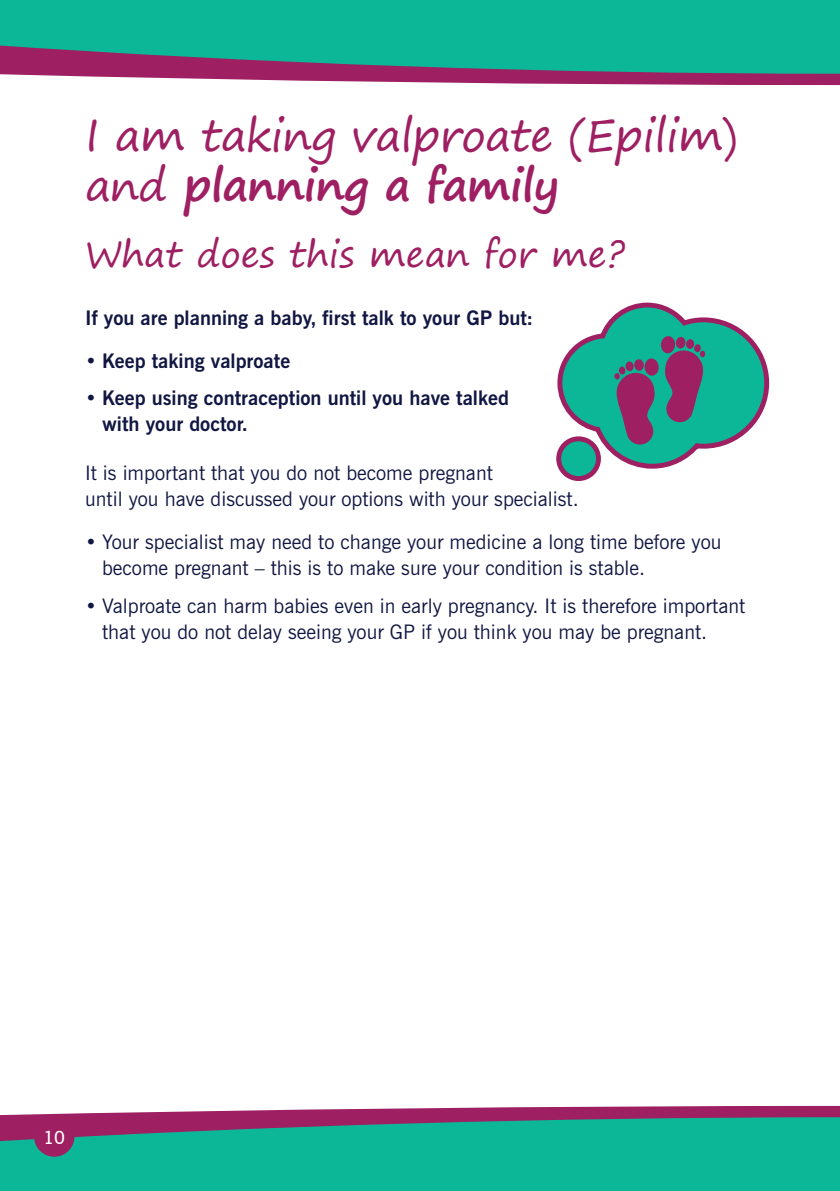
<style>
.page{position:relative;width:840px;height:1191px;background:#fff}
.page>*{position:absolute;margin:0;border:0;box-sizing:border-box;transform-origin:0 0}
.t1{font:44px/50px "Segoe Print";letter-spacing:-.02em;color:#9e1f62}
.t2{font:36px "Segoe Print";color:#9e1f62}
.t3{font:20px/26px "News Gothic BT";color:#111742}
.t4{font:700 20px/26px "News Gothic BT";color:#111742}
.t5{font:600 18px "News Gothic BT";color:#fff}
.s1{font-weight:700}
.s2{font-weight:400}
</style>
<div class="page">
<svg style="left:0;top:1106px;width:839px;height:11px;fill:#9e1f62"></svg>
<svg style="left:0;top:1117px;width:839px;height:74px;background:#19a790"></svg>
<svg style="left:0;top:74px;width:839px;height:11px;fill:#9e1f62"></svg>
<svg style="left:0;top:0;width:839px;height:74px;background:#1ea38f"></svg>
<div style="left:34px;top:1116px;width:40px;height:40px;background:#9e1f62;border-radius:50%"></div>
<div style="left:556px;top:436px;width:44px;height:45px;border:10px solid #9e1f62;border-radius:50%"></div>
<div style="left:561px;top:441px;width:34px;height:35px;background:#0bb796;border-radius:50%"></div>
<svg style="left:556px;top:303px;width:212px;height:170px"></svg>
<h1 class="t1" style="left:85px;top:109px;width:654px">I am taking valproate (Epilim) and <span class="s1">planning a family</span></h1>
<h2 class="t2" style="left:85px;top:222px;width:541px">What does this mean for me?</h2>
<p class="t4" style="left:85px;top:305px;width:449px">If you are planning a baby, first talk to your GP but:</p>
<p class="t4" style="left:85px;top:348px;width:206px"><span class="s2">•</span> Keep taking valproate</p>
<p class="t4" style="left:102px;top:385px;width:408px;text-indent:-17px"><span class="s2">•</span> Keep using contraception until you have talked with your doctor.</p>
<p class="t3" style="left:85px;top:460px;width:495px">It is important that you do not become pregnant<br>until you have discussed your options with your specialist.</p>
<p class="t3" style="left:102px;top:529px;width:620px;text-indent:-17px">• Your specialist may need to change your medicine a long time before you become pregnant – this is to make sure your condition is stable.</p>
<p class="t3" style="left:102px;top:592px;width:644px;text-indent:-17px">• Valproate can harm babies even in early pregnancy. It is therefore important that you do not delay seeing your GP if you think you may be pregnant.</p>
<p class="t5" style="left:43px;top:1126px;width:23px">10</p>
</div>
